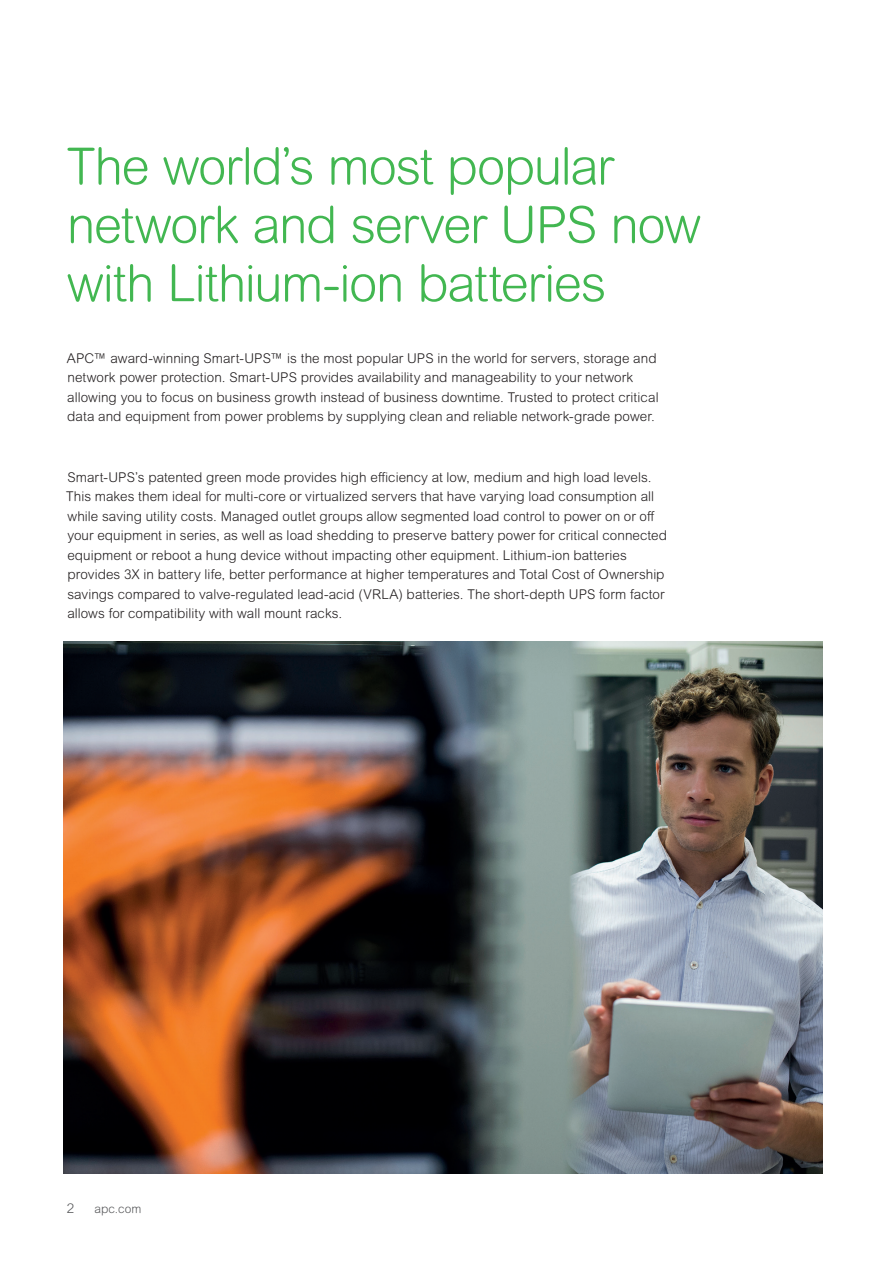
<style>
.page{position:relative;width:893px;height:1263px;background:#fff}
.page>*{position:absolute;margin:0;border:0;box-sizing:border-box;transform-origin:0 0}
.t1{font:300 51px/58.5px "Arial Rounded MT Pro";letter-spacing:-.025em;color:#42b751}
.t2{font:300 13.5px/19.5px "Arial Rounded MT Pro";letter-spacing:.005em;color:#231f20}
.t3{font:300 13.5px "Arial MT Pro";color:#57585a}
.t4{font:300 12px "Arial Rounded MT Pro";color:#57585a}
</style>
<div class="page">
<img style="left:64px;top:641px;width:759px;height:533px">
<h1 class="t1" style="left:67px;top:139px;width:635px">The world’s most popular network and server UPS now with Lithium-ion batteries</h1>
<p class="t2" style="left:67px;top:349px;width:593px">APC™ award-winning Smart-UPS™ is the most popular UPS in the world for servers, storage and network power protection. Smart-UPS provides availability and manageability to your network allowing you to focus on business growth instead of business downtime. Trusted to protect critical data and equipment from power problems by supplying clean and reliable network-grade power.</p>
<p class="t2" style="left:66px;top:468px;width:602px">Smart-UPS’s patented green mode provides high efficiency at low, medium and high load levels.<br>This makes them ideal for multi-core or virtualized servers that have varying load consumption all while saving utility costs. Managed outlet groups allow segmented load control to power on or off your equipment in series, as well as load shedding to preserve battery power for critical connected equipment or reboot a hung device without impacting other equipment. Lithium-ion batteries provides 3X in battery life, better performance at higher temperatures and Total Cost of Ownership savings compared to valve-regulated lead-acid (VRLA) batteries. The short-depth UPS form factor allows for compatibility with wall mount racks.</p>
<p class="t3" style="left:67px;top:1199px;width:9px">2</p>
<p class="t4" style="left:94px;top:1201px;width:48px">apc.com</p>
</div>
